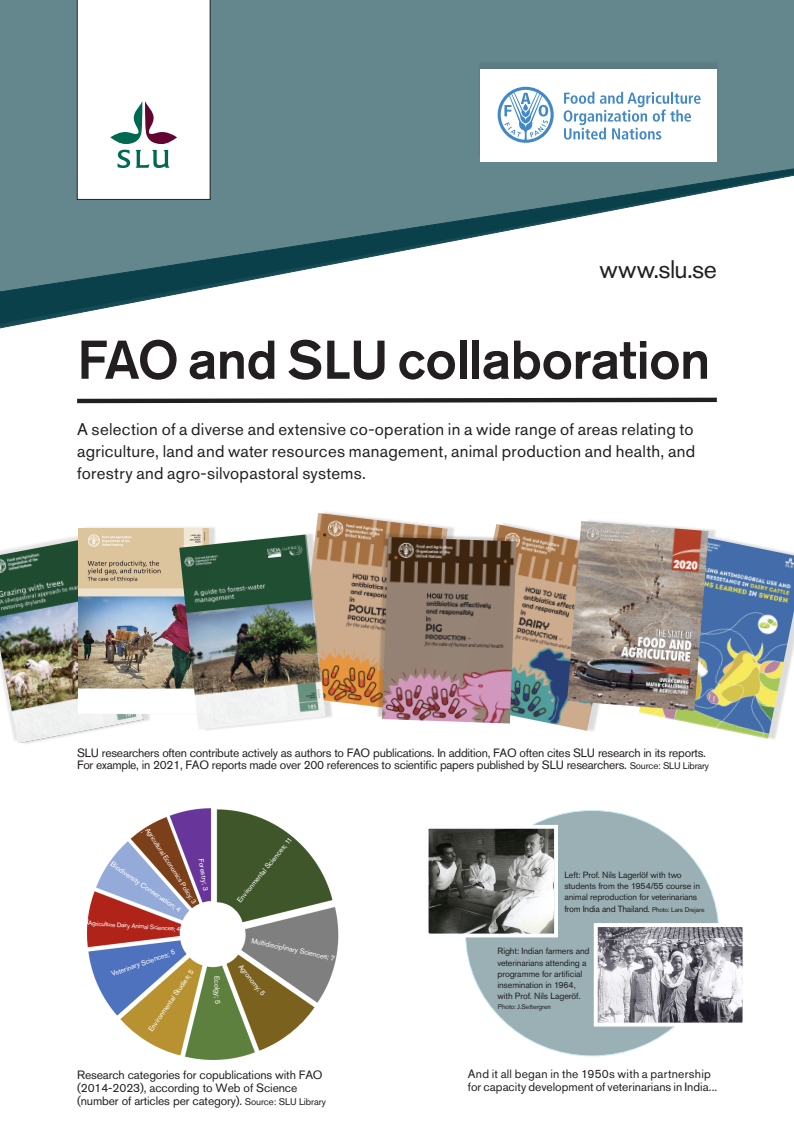
<style>
.page{position:relative;width:794px;height:1134px;background:#fff}
.page>*{position:absolute;margin:0;border:0;box-sizing:border-box;transform-origin:0 0}
.Rubrik_205_pkt_svart{font:500 54px "Akzidenz Grotesk Std";letter-spacing:-.01em;color:#231f20}
.www_slu_se_svart{font:25.2px "Akzidenz Grotesk Std";letter-spacing:-.025em;color:#231f20}
.Mindre_text_svart{font:16.8px/22px "Akzidenz Grotesk Std";letter-spacing:.015em;color:#231f20;text-align:justify}
.www_slu_se_svart-2{font:12px/12.8px "Akzidenz Grotesk Std";letter-spacing:-.02em;color:#231f20}
.Mindre_text_svart-2{font:12px/12.8px "Akzidenz Grotesk Std";letter-spacing:.005em;color:#231f20}
.www_slu_se_svart-3{font:8.92px/11.2px "Akzidenz Grotesk Std";letter-spacing:-.015em;color:#231f20}
.www_slu_se_svart-4{font:7.2px "Akzidenz Grotesk Std";color:#fff}
.www_slu_se_svart-5{font:6.8px "Akzidenz Grotesk Std";color:#fff}
.www_slu_se_svart-6{font:6.72px "Akzidenz Grotesk Std";letter-spacing:-.01em;color:#231f20}
.www_slu_se_svart-7{font:6.4px "Akzidenz Grotesk Std";color:#fff}
.s1{font-size:9.6px}
.s2{font-size:6.72px}
</style>
<div class="page">
<div style="left:0;top:0;width:794px;height:168px;background:#64878d"></div>
<svg style="left:0;top:168px;width:794px;height:161px"></svg>
<div style="left:465px;top:810px;width:254px;height:246px;background:#9ab0b4;border-radius:50%"></div>
<img style="left:599px;top:928px;width:142px;height:93px">
<div style="left:594px;top:923px;width:152px;height:103px;border:4px solid #fff"></div>
<img style="left:430px;top:830px;width:123px;height:102px">
<div style="left:425px;top:825px;width:133px;height:112px;border:4px solid #fbfdfe"></div>
<img style="left:86px;top:808px;width:253px;height:251px">
<div style="left:477px;top:61px;width:242px;height:97px;background:#5d7b81"></div>
<div style="left:480px;top:69px;width:237px;height:92px;background:#fff"></div>
<svg style="left:497px;top:87px;width:57px;height:56px"></svg>
<svg style="left:563px;top:92px;width:137px;height:48px"></svg>
<svg style="left:73px;top:397px;width:648px;height:8px"></svg>
<img style="left:0;top:534px;width:143px;height:209px">
<img style="left:79px;top:528px;width:130px;height:185px">
<img style="left:310px;top:513px;width:137px;height:200px">
<img style="left:179px;top:534px;width:146px;height:196px">
<img style="left:494px;top:524px;width:104px;height:207px">
<img style="left:639px;top:531px;width:155px;height:208px">
<img style="left:567px;top:521px;width:141px;height:190px">
<div style="left:376px;top:532px;width:138px;height:191px;background:#231f20;opacity:.21"></div>
<img style="left:382px;top:537px;width:134px;height:186px">
<div style="left:229px;top:835px;width:70px;height:80px;background:#3f562a"></div>
<svg style="left:103px;top:943px;width:96px;height:100px"></svg>
<svg style="left:207px;top:974px;width:18px;height:77px"></svg>
<svg style="left:232px;top:933px;width:102px;height:103px"></svg>
<svg style="left:88px;top:814px;width:122px;height:122px"></svg>
<svg style="left:77px;top:0;width:133px;height:200px"></svg>
<p class="www_slu_se_svart" style="left:599px;top:254px;width:119px">www.slu.se</p>
<p class="Rubrik_205_pkt_svart" style="left:77px;top:327px;width:635px">FAO and SLU collaboration</p>
<p class="Mindre_text_svart" style="left:77px;top:418px;width:619px">A selection of a diverse and extensive co-operation in a wide range of areas relating to agriculture, land and water resources management, animal production and health, and forestry and agro-silvopastoral systems.</p>
<p class="www_slu_se_svart-2" style="left:77px;top:746px;width:633px">SLU researchers often contribute actively as authors to FAO publications. In addition, FAO often cites SLU research in its reports.<br>For example, in 2021, FAO reports made over 200 references to scientific papers published by SLU researchers. <span class="s1">Source: SLU Library</span></p>
<p class="www_slu_se_svart-5" style="left:150px;top:826px;width:90px;rotate:57deg">Agricultural Economics Policy; 3</p>
<p class="www_slu_se_svart-4" style="left:114px;top:860px;width:85px;rotate:34deg">Biodiversity Conservation; 4</p>
<p class="www_slu_se_svart-4" style="left:205px;top:858px;width:34px;rotate:81deg">Forestry; 3</p>
<p class="www_slu_se_svart-7" style="left:89px;top:919px;width:94px;rotate:4deg">Agriculture Dairy Animal Sciences; 4</p>
<p class="www_slu_se_svart-4" style="left:110px;top:969px;width:68px;rotate:-19deg">Veterinary Sciences; 5</p>
<p class="www_slu_se_svart-4" style="left:146px;top:1028px;width:75px;rotate:-55deg">Environmental Studies; 5</p>
<p class="www_slu_se_svart-4" style="left:221px;top:976px;width:30px;rotate:88deg">Ecolgy; 5</p>
<p class="www_slu_se_svart-4" style="left:235px;top:898px;width:84px;rotate:-50deg">Environmental Sciences; 11</p>
<p class="www_slu_se_svart-4" style="left:253px;top:936px;width:86px;rotate:12deg">Multidisciplinary Sciences; 7</p>
<p class="www_slu_se_svart-4" style="left:243px;top:963px;width:40px;rotate:51deg">Agronomy; 5</p>
<p class="www_slu_se_svart-2" style="left:77px;top:1068px;width:250px">Research categories for copublications with FAO (2014-2023), according to Web of Science (number of articles per category). <span class="s1">Source: SLU Library</span></p>
<p class="www_slu_se_svart-3" style="left:564px;top:869px;width:142px">Left: Prof. Nils Lagerlöf with two students from the 1954/55 course in animal reproduction for veterinarians from India and Thailand. <span class="s2">Photo: Lars Drejare</span></p>
<p class="www_slu_se_svart-3" style="left:497px;top:946px;width:94px">Right: Indian farmers and veterinarians attending a programme for artificial insemination in 1964, with Prof. Nils Lageröf.</p>
<p class="www_slu_se_svart-6" style="left:498px;top:1002px;width:55px">Photo: J.Settergren</p>
<p class="Mindre_text_svart-2" style="left:468px;top:1067px;width:251px">And it all began in the 1950s with a partnership for capacity development of veterinarians in India...</p>
</div>
